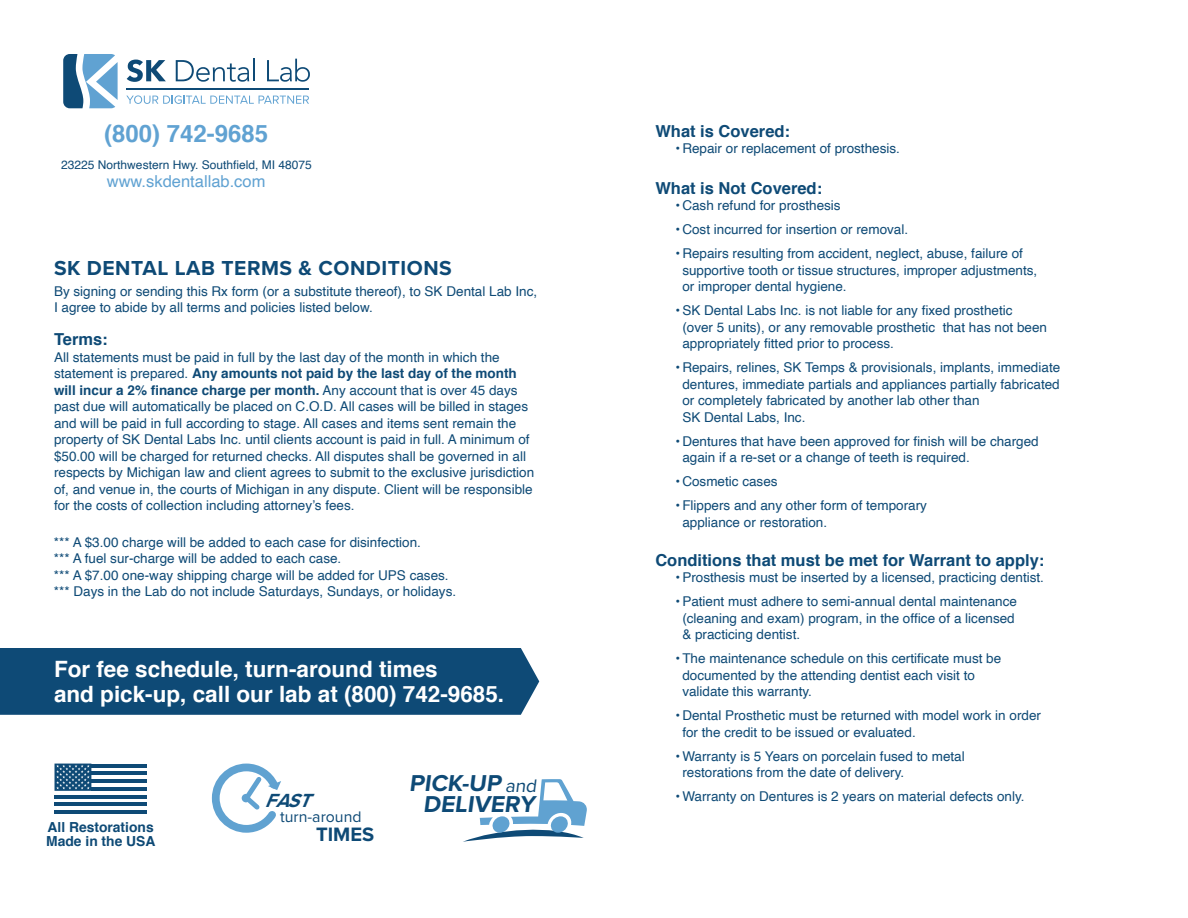
<style>
.page{position:relative;width:1188px;height:918px;background:#fff}
.page>*{position:absolute;margin:0;border:0;box-sizing:border-box;transform-origin:0 0}
.t1{font:700 24px "Helvetica";color:#60a2d2}
.t2{font:700 23.85px "Proxima Nova";color:#0e4a76}
.t3{font:700 22.5px/25.5px "Helvetica";color:#fff}
.t4{font:700 21px "Proxima Nova";letter-spacing:.025em;color:#0e4a76}
.t5{font:700 20.1px "Proxima Nova";color:#0e4a76}
.t6{font:italic 700 19.65px "Proxima Nova";color:#0e4a76;scale:.96 1}
.t7{font:18.75px "Proxima Nova";color:#0e4a76}
.t8{font:700 16.5px "Helvetica";color:#0e4a76}
.t9{font:16.5px "Helvetica";color:#60a2d2}
.t10{font:15.9px "Proxima Nova";color:#0e4a76}
.t11{font:700 13.8px/13.8px "Helvetica";color:#0e4a76}
.t12{font:13.5px/16.5px "Helvetica";color:#0e4a76}
.t13{font:12px "Helvetica";color:#0e4a76}
.s1{font-weight:700}
</style>
<div class="page">
<div style="left:0;top:648px;width:539px;height:67px;background:#0e4a76"></div>
<hr style="left:91px;top:764px;width:56px;height:3px;background:#0e4a76">
<hr style="left:91px;top:771px;width:56px;height:4px;background:#0e4a76">
<hr style="left:91px;top:779px;width:56px;height:4px;background:#0e4a76">
<hr style="left:91px;top:787px;width:56px;height:4px;background:#0e4a76">
<hr style="left:55px;top:795px;width:92px;height:4px;background:#0e4a76">
<hr style="left:55px;top:803px;width:92px;height:3px;background:#0e4a76">
<hr style="left:55px;top:810px;width:92px;height:4px;background:#0e4a76">
<svg style="left:55px;top:764px;width:36px;height:27px"></svg>
<svg style="left:63px;top:54px;width:55px;height:54px"></svg>
<svg style="left:127px;top:60px;width:39px;height:22px"></svg>
<svg style="left:176px;top:60px;width:73px;height:22px"></svg>
<hr style="left:253px;top:59px;width:2px;height:22px;background:#0e4a76">
<svg style="left:267px;top:59px;width:43px;height:23px"></svg>
<svg style="left:126px;top:95px;width:183px;height:9px"></svg>
<hr style="left:127px;top:88px;width:182px;height:2px;background:#0e4a76">
<svg style="left:211px;top:763px;width:70px;height:70px"></svg>
<div style="left:242px;top:794px;width:8px;height:8px;background:#60a2d1;border-radius:50%"></div>
<svg style="left:463px;top:779px;width:124px;height:63px"></svg>
<h1 class="t1" style="left:104px;top:114px;width:166px">(800) 742-9685</h1>
<p class="t13" style="left:61px;top:155px;width:252px">23225 Northwestern Hwy. Southfield, MI 48075</p>
<p class="t9" style="left:107px;top:169px;width:160px">www.skdentallab.com</p>
<h3 class="t4" style="left:54px;top:252px;width:399px">SK DENTAL LAB TERMS &amp; CONDITIONS</h3>
<p class="t12" style="left:54px;top:283px;width:485px">By signing or sending this Rx form (or a substitute thereof), to SK Dental Lab Inc,<br>I agree to abide by all terms and policies listed below.</p>
<p class="t8" style="left:54px;top:326px;width:55px">Terms:</p>
<p class="t12" style="left:54px;top:349px;width:482px">All statements must be paid in full by the last day of the month in which the statement is prepared. <span class="s1">Any amounts not paid by the last day of the month will incur a 2% finance charge per month.</span> Any account that is over 45 days past due will automatically be placed on C.O.D. All cases will be billed in stages and will be paid in full according to stage. All cases and items sent remain the property of SK Dental Labs Inc. until clients account is paid in full. A minimum of $50.00 will be charged for returned checks. All disputes shall be governed in all respects by Michigan law and client agrees to submit to the exclusive jurisdiction of, and venue in, the courts of Michigan in any dispute. Client will be responsible for the costs of collection including attorney’s fees.</p>
<p class="t12" style="left:54px;top:534px;width:404px">*** A $3.00 charge will be added to each case for disinfection.<br>*** A fuel sur-charge will be added to each case.<br>*** A $7.00 one-way shipping charge will be added for UPS cases. *** Days in the Lab do not include Saturdays, Sundays, or holidays.</p>
<h3 class="t3" style="left:54px;top:656px;width:452px">For fee schedule, turn-around times<br>and pick-up, call our lab at (800) 742-9685.</h3>
<p class="t11" style="left:46px;top:821px;width:111px">All Restorations<br>Made in the USA</p>
<h3 class="t6" style="left:265px;top:786px;width:61px">FAST</h3>
<p class="t10" style="left:280px;top:805px;width:83px">turn-around</p>
<h3 class="t5" style="left:316px;top:819px;width:60px">TIMES</h3>
<h2 class="t2" style="left:409px;top:765px;width:98px">PICK-UP</h2>
<h3 class="t7" style="left:505px;top:772px;width:36px">and</h3>
<h2 class="t2" style="left:423px;top:786px;width:118px">DELIVERY</h2>
<p class="t8" style="left:655px;top:118px;width:136px">What is Covered:</p>
<p class="t12" style="left:676px;top:141px;width:226px">• Repair or replacement of prosthesis.</p>
<p class="t8" style="left:655px;top:175px;width:168px">What is Not Covered:</p>
<p class="t12" style="left:676px;top:198px;width:167px">• Cash refund for prosthesis</p>
<p class="t12" style="left:676px;top:222px;width:234px">• Cost incurred for insertion or removal.</p>
<p class="t12" style="left:682px;top:246px;width:356px;text-indent:-7px">• Repairs resulting from accident, neglect, abuse, failure of supportive tooth or tissue structures, improper adjustments, or improper dental hygiene.</p>
<p class="t12" style="left:682px;top:303px;width:366px;text-indent:-7px">•SK Dental Labs Inc. is not liable for any fixed prosthetic<br>(over 5 units), or any removable prosthetic that has not been appropriately fitted prior to process.</p>
<p class="t12" style="left:682px;top:360px;width:379px;text-indent:-7px">• Repairs, relines, SK Temps &amp; provisionals, implants, immediate dentures, immediate partials and appliances partially fabricated or completely fabricated by another lab other than<br>SK Dental Labs, Inc.</p>
<p class="t12" style="left:682px;top:433px;width:358px;text-indent:-7px">• Dentures that have been approved for finish will be charged again if a re-set or a change of teeth is required.</p>
<p class="t12" style="left:676px;top:474px;width:104px">• Cosmetic cases</p>
<p class="t12" style="left:682px;top:498px;width:246px;text-indent:-7px">•Flippers and any other form of temporary appliance or restoration.</p>
<p class="t8" style="left:655px;top:547px;width:390px">Conditions that must be met for Warrant to apply:</p>
<p class="t12" style="left:676px;top:570px;width:370px">•Prosthesis must be inserted by a licensed, practicing dentist.</p>
<p class="t12" style="left:682px;top:594px;width:336px;text-indent:-7px">•Patient must adhere to semi-annual dental maintenance (cleaning and exam) program, in the office of a licensed &amp; practicing dentist.</p>
<p class="t12" style="left:682px;top:651px;width:320px;text-indent:-7px">•The maintenance schedule on this certificate must be documented by the attending dentist each visit to validate this warranty.</p>
<p class="t12" style="left:682px;top:708px;width:360px;text-indent:-7px">• Dental Prosthetic must be returned with model work in order for the credit to be issued or evaluated.</p>
<p class="t12" style="left:682px;top:748px;width:284px;text-indent:-7px">•Warranty is 5 Years on porcelain fused to metal restorations from the date of delivery.</p>
<p class="t12" style="left:676px;top:789px;width:350px">•Warranty on Dentures is 2 years on material defects only.</p>
</div>
